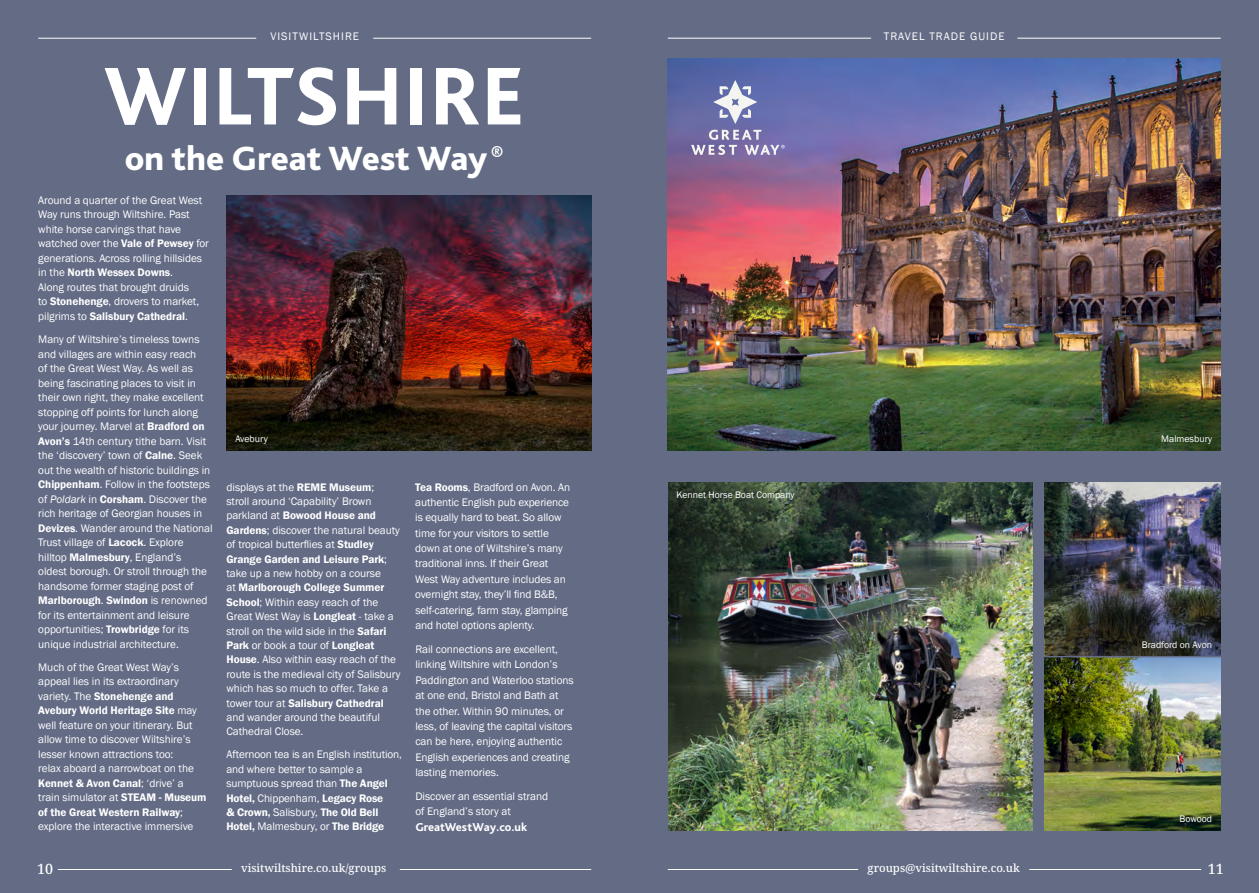
<style>
.page{position:relative;width:1259px;height:893px;background:#636b85}
.page>*{position:absolute;margin:0;border:0;box-sizing:border-box;transform-origin:0 0}
.t1{font:800 85.65px "Bliss Pro";letter-spacing:.005em;color:#fff}
.t2{font:800 35.25px "Bliss Pro";letter-spacing:-.005em;color:#fff}
.t3{font:800 22.5px "Bliss Pro";color:#fff}
.t4{font:500 14.25px "Noto Serif";color:#fff}
.t5{font:800 12px "Bliss Pro";letter-spacing:-.005em;color:#fff}
.t6{font:11.25px/14.5px "Franklin Gothic";letter-spacing:-.005em;color:#fff}
.t7{font:500 11.25px "Noto Serif";color:#fff}
.t8{font:11.25px "Franklin Gothic";letter-spacing:.09em;color:#fff}
.t9{font:9.75px "Franklin Gothic";color:#fff}
.s1{font-weight:600}
.s2{font-style:italic}
</style>
<div class="page">
<img style="left:1045px;top:483px;width:175px;height:348px">
<img style="left:668px;top:483px;width:364px;height:348px">
<img style="left:226px;top:196px;width:365px;height:255px">
<hr style="left:1029px;top:869px;width:172px;height:1px;background:#fff">
<hr style="left:668px;top:869px;width:190px;height:1px;background:#fff">
<hr style="left:400px;top:869px;width:191px;height:1px;background:#fff">
<hr style="left:58px;top:869px;width:174px;height:1px;background:#fff">
<hr style="left:373px;top:38px;width:218px;height:1px;background:#fff">
<hr style="left:38px;top:38px;width:218px;height:1px;background:#fff">
<img style="left:668px;top:59px;width:552px;height:392px">
<svg style="left:713px;top:80px;width:44px;height:44px;background:#9aa0c5"></svg>
<svg style="left:691px;top:130px;width:93px;height:25px;background:#928ab7"></svg>
<hr style="left:668px;top:38px;width:203px;height:1px;background:#fff">
<hr style="left:1017px;top:38px;width:203px;height:1px;background:#fff">
<img style="left:1045px;top:579px;width:175px;height:77px">
<div style="left:1133px;top:633px;width:87px;height:24px;background:#231f20;opacity:.66"></div>
<hr style="left:1043px;top:656px;width:180px;height:1px;background:#636b85">
<p class="t8" style="left:270px;top:29px;width:90px">VISITWILTSHIRE</p>
<p class="t1" style="left:104px;top:43px;width:422px">WILTSHIRE</p>
<p class="t3" style="left:491px;top:140px;width:14px">®</p>
<p class="t2" style="left:125px;top:136px;width:364px">on the Great West Way</p>
<p class="t6" style="left:38px;top:193px;width:172px">Around a quarter of the Great West Way runs through Wiltshire. Past white horse carvings that have watched over the <span class="s1">Vale of Pewsey</span> for generations. Across rolling hillsides in the <span class="s1">North Wessex Downs</span>.<br>Along routes that brought druids<br>to <span class="s1">Stonehenge</span>, drovers to market, pilgrims to <span class="s1">Salisbury Cathedral</span>.</p>
<p class="t6" style="left:38px;top:332px;width:176px">Many of Wiltshire’s timeless towns and villages are within easy reach<br>of the Great West Way. As well as being fascinating places to visit in their own right, they make excellent stopping off points for lunch along your journey. Marvel at <span class="s1">Bradford on Avon’s</span> 14th century tithe barn. Visit the ‘discovery’ town of <span class="s1">Calne</span>. Seek out the wealth of historic buildings in <span class="s1">Chippenham</span>. Follow in the footsteps of <span class="s2">Poldark</span> in <span class="s1">Corsham</span>. Discover the rich heritage of Georgian houses in <span class="s1">Devizes</span>. Wander around the National Trust village of <span class="s1">Lacock</span>. Explore hilltop <span class="s1">Malmesbury</span>, England’s oldest borough. Or stroll through the handsome former staging post of <span class="s1">Marlborough</span>. <span class="s1">Swindon</span> is renowned for its entertainment and leisure opportunities; <span class="s1">Trowbridge</span> for its unique industrial architecture.</p>
<p class="t6" style="left:38px;top:660px;width:170px">Much of the Great West Way’s appeal lies in its extraordinary variety. The <span class="s1">Stonehenge and<br>Avebury World Heritage Site</span> may well feature on your itinerary. But allow time to discover Wiltshire’s lesser known attractions too:<br>relax aboard a narrowboat on the<br><span class="s1">Kennet &amp; Avon Canal</span>; ‘drive’ a train simulator at <span class="s1">STEAM - Museum of the Great Western Railway</span>; explore the interactive immersive</p>
<p class="t9" style="left:235px;top:433px;width:34px">Avebury</p>
<p class="t6" style="left:226px;top:480px;width:176px">displays at the <span class="s1">REME Museum</span>;<br>stroll around ‘Capability’ Brown parkland at <span class="s1">Bowood House and<br>Gardens</span>; discover the natural beauty of tropical butterflies at <span class="s1">Studley<br>Grange Garden and Leisure Park</span>; take up a new hobby on a course<br>at <span class="s1">Marlborough College Summer<br>School</span>; Within easy reach of the<br>Great West Way is <span class="s1">Longleat</span> - take a stroll on the wild side in the <span class="s1">Safari<br>Park</span> or book a tour of <span class="s1">Longleat<br>House</span>. Also within easy reach of the route is the medieval city of Salisbury which has so much to offer. Take a tower tour at <span class="s1">Salisbury Cathedral </span>and wander around the beautiful<br>Cathedral Close.</p>
<p class="t6" style="left:226px;top:748px;width:177px">Afternoon tea is an English institution, and where better to sample a sumptuous spread than <span class="s1">The Angel<br>Hotel,</span> Chippenham, <span class="s1">Legacy Rose<br>&amp; Crown,</span> Salisbury, <span class="s1">The Old Bell<br>Hotel,</span> Malmesbury, or <span class="s1">The Bridge</span></p>
<p class="t6" style="left:415px;top:479px;width:156px;line-height:15.5px"><span class="s1">Tea Rooms</span>, Bradford on Avon. An authentic English pub experience is equally hard to beat. So allow time for your visitors to settle down at one of Wiltshire’s many traditional inns. If their Great<br>West Way adventure includes an overnight stay, they’ll find B&amp;B, self-catering, farm stay, glamping and hotel options aplenty.</p>
<p class="t6" style="left:415px;top:642px;width:160px;line-height:15.3px">Rail connections are excellent, linking Wiltshire with London’s<br>Paddington and Waterloo stations at one end, Bristol and Bath at the other. Within 90 minutes, or less, of leaving the capital visitors can be here, enjoying authentic<br>English experiences and creating lasting memories.</p>
<p class="t6" style="left:415px;top:789px;width:134px;line-height:15.3px">Discover an essential strand of England’s story at</p>
<p class="t5" style="left:415px;top:819px;width:113px">GreatWestWay.co.uk</p>
<p class="t8" style="left:884px;top:29px;width:122px">TRAVEL TRADE GUIDE</p>
<p class="t9" style="left:676px;top:489px;width:119px">Kennet Horse Boat Company</p>
<p class="t9" style="left:1161px;top:433px;width:52px">Malmesbury</p>
<p class="t9" style="left:1141px;top:639px;width:72px">Bradford on Avon</p>
<p class="t9" style="left:1179px;top:642px;width:34px">Bowood</p>
<p class="t9" style="left:1179px;top:812px;width:34px">Bowood</p>
<p class="t7" style="left:241px;top:860px;width:147px">visitwiltshire.co.uk/groups</p>
<p class="t7" style="left:867px;top:860px;width:154px">groups@visitwiltshire.co.uk</p>
<p class="t4" style="left:37px;top:859px;width:17px">10</p>
<p class="t4" style="left:1208px;top:859px;width:17px">11</p>
</div>
